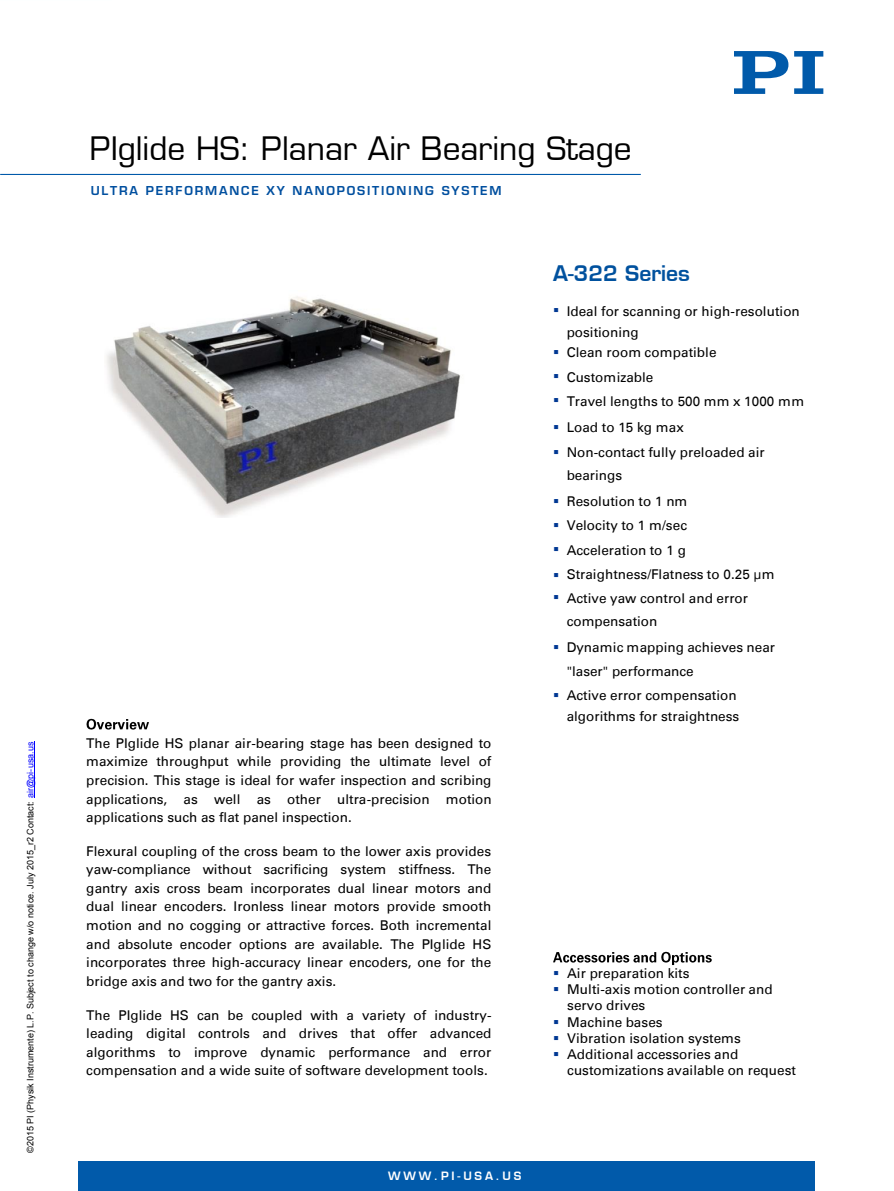
<style>
.page{position:relative;width:894px;height:1191px;background:#fff}
.page>*{position:absolute;margin:0;border:0;box-sizing:border-box;transform-origin:0 0}
.t1{font:31.5px "Eurostile LT";color:#000}
.t2{font:700 21px "Eurostile LT";color:#00519e}
.t3{font:13.5px/18.6px "Univers LT 55";color:#000}
.t4{font:13.5px "Univers LT55";color:#000}
.t5{font:13.5px "Wingdings";color:#003893}
.t6{font:600 12px "Eurostile";letter-spacing:.15em;color:#004f9f}
.t7{font:700 11.25px "Eurostile LT";letter-spacing:.25em;color:#fff}
.t8{font:9px "Arial";letter-spacing:.005em;color:#000}
.s1{color:#00f}
.s2{font-family:"Univers LT 55"}
.s3{color:#003893}
</style>
<div class="page">
<hr style="left:34px;top:740px;width:1px;height:57px;background:#00f">
<hr style="left:0;top:0;width:112px;height:1px;background:#fbffff">
<img style="left:86px;top:718px;width:63px;height:12px">
<img style="left:106px;top:296px;width:354px;height:221px">
<img style="left:553px;top:951px;width:159px;height:14px">
<div style="left:79px;top:1161px;width:736px;height:29px;background:#015aaa"></div>
<svg style="left:734px;top:51px;width:54px;height:43px"></svg>
<svg style="left:794px;top:51px;width:29px;height:43px"></svg>
<hr style="left:0;top:174px;width:640px;height:1px;background:#015aaa">
<p class="t8" style="left:24px;top:1152px;width:412px;rotate:-90deg">©2015 PI (Physik Instrumente) L.P. Subject to change w/o notice. July 2015_r2 Contact: <span class="s1">air@pi-usa.us</span></p>
<h1 class="t1" style="left:90px;top:129px;width:543px">PIglide HS: Planar Air Bearing Stage</h1>
<p class="t6" style="left:91px;top:183px;width:412px">ULTRA PERFORMANCE XY NANOPOSITIONING SYSTEM</p>
<p class="t3" style="left:86px;top:733px;width:407px;text-align:justify">The PIglide HS planar air-bearing stage has been designed to maximize throughput while providing the ultimate level of precision. This stage is ideal for wafer inspection and scribing applications, as well as other ultra-precision motion applications such as flat panel inspection.</p>
<p class="t3" style="left:86px;top:841px;width:406px;text-align:justify">Flexural coupling of the cross beam to the lower axis provides yaw-compliance without sacrificing system stiffness. The gantry axis cross beam incorporates dual linear motors and dual linear encoders. Ironless linear motors provide smooth motion and no cogging or attractive forces. Both incremental and absolute encoder options are available. The PIglide HS incorporates three high-accuracy linear encoders, one for the bridge axis and two for the gantry axis.</p>
<p class="t3" style="left:86px;top:1005px;width:407px;text-align:justify">The PIglide HS can be coupled with a variety of industry&shy;leading digital controls and drives that offer advanced algorithms to improve dynamic performance and error compensation and a wide suite of software development tools.</p>
<h2 class="t2" style="left:553px;top:260px;width:138px">A-322 Series</h2>
<p class="t3" style="left:566px;top:302px;width:235px">Ideal for scanning or high-resolution</p>
<p class="t3" style="left:566px;top:340px;width:239px;line-height:24.3px">Clean room compatible<br>Customizable<br>Travel lengths to 500 mm x 1000 mm</p>
<p class="t4" style="left:566px;top:419px;width:119px">Load to 1<span class="s2">5 kg max</span></p>
<p class="t3" style="left:566px;top:443px;width:199px">Non-contact fully preloaded air</p>
<p class="t4" style="left:566px;top:467px;width:57px">bearings</p>
<p class="t3" style="left:566px;top:488px;width:209px;line-height:24.3px">Resolution to 1 nm<br>Velocity to 1 m/sec<br>Acceleration to 1 g<br>Straightness/Flatness to 0.25 µm<br>Active yaw control and error</p>
<p class="t4" style="left:566px;top:613px;width:92px">compensation</p>
<p class="t3" style="left:566px;top:637px;width:210px">Dynamic mapping achieves near</p>
<p class="t4" style="left:566px;top:662px;width:129px">"laser" performance</p>
<p class="t3" style="left:566px;top:686px;width:171px">Active error compensation</p>
<p class="t4" style="left:566px;top:707px;width:174px">algorithms for straightness</p>
<p class="t5" style="left:553px;top:303px;width:8px">▪</p>
<p class="t4" style="left:566px;top:324px;width:73px">positioning</p>
<p class="t5" style="left:553px;top:345px;width:8px">▪</p>
<p class="t5" style="left:553px;top:420px;width:8px">▪</p>
<p class="t5" style="left:553px;top:444px;width:8px">▪</p>
<p class="t5" style="left:553px;top:494px;width:8px">▪</p>
<p class="t5" style="left:553px;top:518px;width:8px">▪</p>
<p class="t5" style="left:553px;top:542px;width:8px">▪</p>
<p class="t5" style="left:553px;top:567px;width:8px">▪</p>
<p class="t5" style="left:553px;top:590px;width:8px">▪</p>
<p class="t5" style="left:553px;top:639px;width:8px">▪</p>
<p class="t5" style="left:553px;top:687px;width:8px">▪</p>
<p class="t3" style="left:553px;top:963px;width:138px"><span class="s3">▪</span> Air preparation kits</p>
<p class="t3" style="left:567px;top:980px;width:207px;line-height:16.2px;text-indent:-14px"><span class="s3">▪</span> Multi-axis motion controller and servo drives</p>
<p class="t3" style="left:553px;top:1012px;width:111px"><span class="s3">▪</span> Machine bases</p>
<p class="t3" style="left:553px;top:1028px;width:189px"><span class="s3">▪</span> Vibration isolation systems</p>
<p class="t3" style="left:567px;top:1045px;width:230px;line-height:16.2px;text-indent:-14px"><span class="s3">▪</span> Additional accessories and customizations available on request</p>
<p class="t7" style="left:388px;top:1168px;width:135px">WWW.PI-USA.US</p>
</div>
